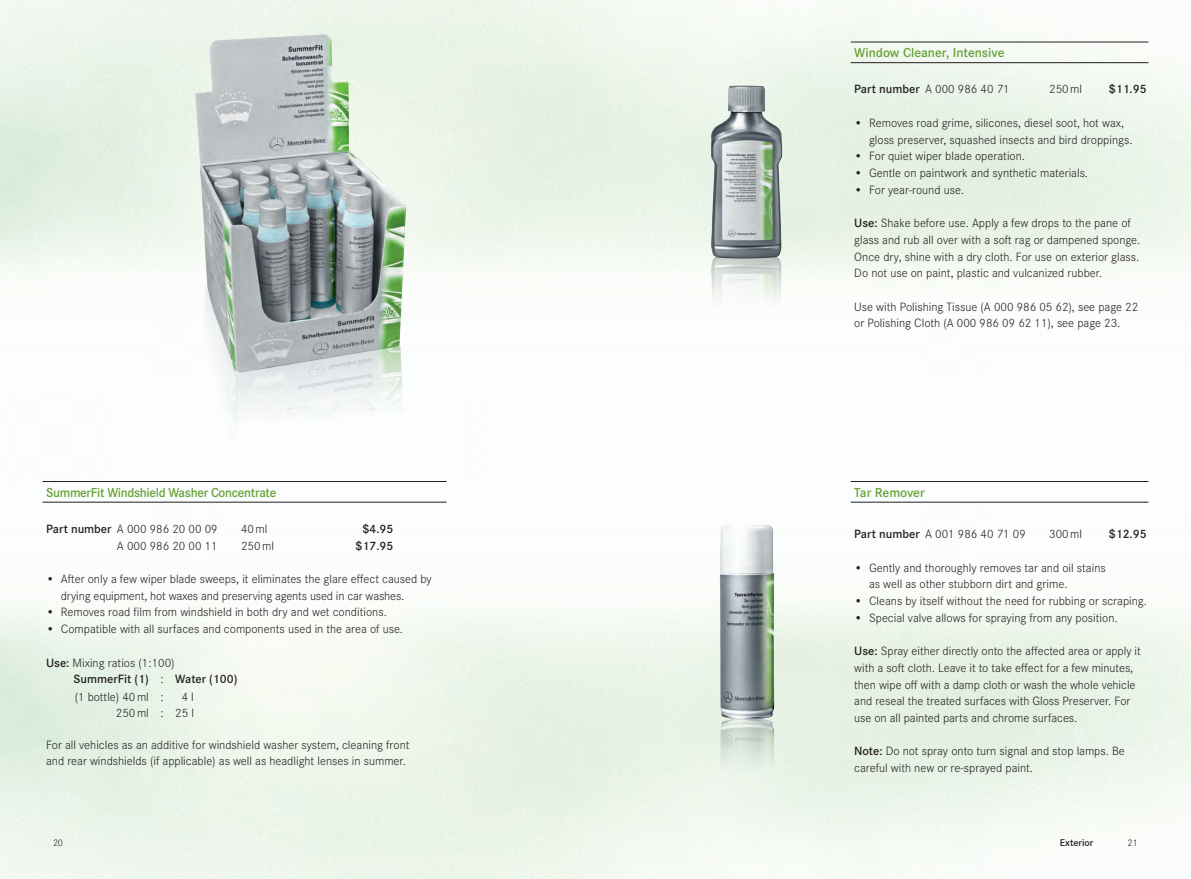
<style>
.page{position:relative;width:1191px;height:879px;background:#fff}
.page>*{position:absolute;margin:0;border:0;box-sizing:border-box;transform-origin:0 0}
.t1{font:600 13.62px "Daimler CS Pro";letter-spacing:-.02em;color:#66a234}
.t2{font:600 13.62px "Daimler CS Pro";color:#66a234}
.t3{font:300 12.5px/16.8px "Daimler CS Pro";color:#231f20}
.t4{font:600 12.5px "Daimler CS Pro";color:#231f20}
.t5{font:600 10.25px "Daimler CS Pro";color:#231f20}
.t6{font:300 9.88px "Daimler CS Pro";color:#231f20}
.s1{font-weight:600}
</style>
<div class="page">
<img style="left:156px;top:0;width:283px;height:439px">
<img style="left:681px;top:85px;width:122px;height:233px">
<img style="left:668px;top:522px;width:151px;height:308px">
<hr style="left:43px;top:481px;width:403px;height:1px;background:#231f20">
<hr style="left:43px;top:502px;width:403px;height:1px;background:#231f20">
<hr style="left:850px;top:42px;width:298px;height:1px;background:#231f20">
<hr style="left:850px;top:62px;width:298px;height:1px;background:#231f20">
<hr style="left:850px;top:481px;width:298px;height:1px;background:#231f20">
<hr style="left:850px;top:502px;width:298px;height:1px;background:#231f20">
<p class="t1" style="left:46px;top:482px;width:232px">SummerFit Windshield Washer Concentrate</p>
<p class="t3" style="left:46px;top:520px;width:173px"><span class="s1">Part number</span> A 000 986 20 00 09</p>
<p class="t3" style="left:241px;top:520px;width:28px">40 ml</p>
<p class="t4" style="left:362px;top:519px;width:32px">$4.95</p>
<p class="t3" style="left:117px;top:536px;width:102px">A 000 986 20 00 11</p>
<p class="t3" style="left:241px;top:536px;width:34px">250 ml</p>
<p class="t4" style="left:356px;top:536px;width:39px">$17.95</p>
<p class="t3" style="left:61px;top:570px;width:372px;text-indent:-15px">• After only a few wiper blade sweeps, it eliminates the glare effect caused by drying equipment, hot waxes and preserving agents used in car washes.</p>
<p class="t3" style="left:46px;top:603px;width:342px">• Removes road film from windshield in both dry and wet conditions.</p>
<p class="t3" style="left:46px;top:620px;width:358px">• Compatible with all surfaces and components used in the area of use.</p>
<p class="t3" style="left:74px;top:653px;width:165px;line-height:17.2px;text-indent:-28px"><span class="s1">Use:</span> Mixing ratios (1:100)<br><span class="s1">SummerFit (1)</span> : <span class="s1">Water (100) </span>(1 bottle) 40 ml :</p>
<p class="t3" style="left:116px;top:688px;width:80px;line-height:15.5px;text-align:right">4 l<br>250 ml : 25 l</p>
<p class="t3" style="left:46px;top:735px;width:365px">For all vehicles as an additive for windshield washer system, cleaning front and rear windshields (if applicable) as well as headlight lenses in summer.</p>
<p class="t2" style="left:854px;top:42px;width:152px">Window Cleaner, Intensive</p>
<p class="t3" style="left:854px;top:80px;width:157px"><span class="s1">Part number</span> A 000 986 40 71</p>
<p class="t3" style="left:1049px;top:80px;width:34px">250 ml</p>
<p class="t4" style="left:1108px;top:80px;width:39px">$11.95</p>
<p class="t3" style="left:869px;top:114px;width:265px;text-indent:-15px">• Removes road grime, silicones, diesel soot, hot wax, gloss preserver, squashed insects and bird droppings.</p>
<p class="t3" style="left:854px;top:147px;width:172px">• For quiet wiper blade operation.</p>
<p class="t3" style="left:854px;top:164px;width:235px">• Gentle on paintwork and synthetic materials.</p>
<p class="t3" style="left:854px;top:180px;width:111px">• For year-round use.</p>
<p class="t3" style="left:854px;top:214px;width:288px"><span class="s1">Use:</span> Shake before use. Apply a few drops to the pane of glass and rub all over with a soft rag or dampened sponge.<br>Once dry, shine with a dry cloth. For use on exterior glass.<br>Do not use on paint, plastic and vulcanized rubber.</p>
<p class="t3" style="left:854px;top:297px;width:285px">Use with Polishing Tissue (A 000 986 05 62), see page 22 or Polishing Cloth (A 000 986 09 62 11), see page 23.</p>
<p class="t1" style="left:854px;top:482px;width:72px">Tar Remover</p>
<p class="t3" style="left:854px;top:525px;width:173px"><span class="s1">Part number</span> A 001 986 40 71 09</p>
<p class="t3" style="left:1049px;top:525px;width:34px">300 ml</p>
<p class="t4" style="left:1108px;top:525px;width:39px">$12.95</p>
<p class="t3" style="left:869px;top:558px;width:238px;text-indent:-15px">• Gently and thoroughly removes tar and oil stains as well as other stubborn dirt and grime.</p>
<p class="t3" style="left:854px;top:592px;width:294px">• Cleans by itself without the need for rubbing or scraping.</p>
<p class="t3" style="left:854px;top:608px;width:265px">• Special valve allows for spraying from any position.</p>
<p class="t3" style="left:854px;top:642px;width:288px"><span class="s1">Use:</span> Spray either directly onto the affected area or apply it with a soft cloth. Leave it to take effect for a few minutes, then wipe off with a damp cloth or wash the whole vehicle and reseal the treated surfaces with Gloss Preserver. For use on all painted parts and chrome surfaces.</p>
<p class="t3" style="left:854px;top:742px;width:272px"><span class="s1">Note:</span> Do not spray onto turn signal and stop lamps. Be careful with new or re-sprayed paint.</p>
<p class="t6" style="left:53px;top:836px;width:11px">20</p>
<p class="t5" style="left:1060px;top:835px;width:35px">Exterior</p>
<p class="t6" style="left:1127px;top:836px;width:12px">21</p>
</div>
